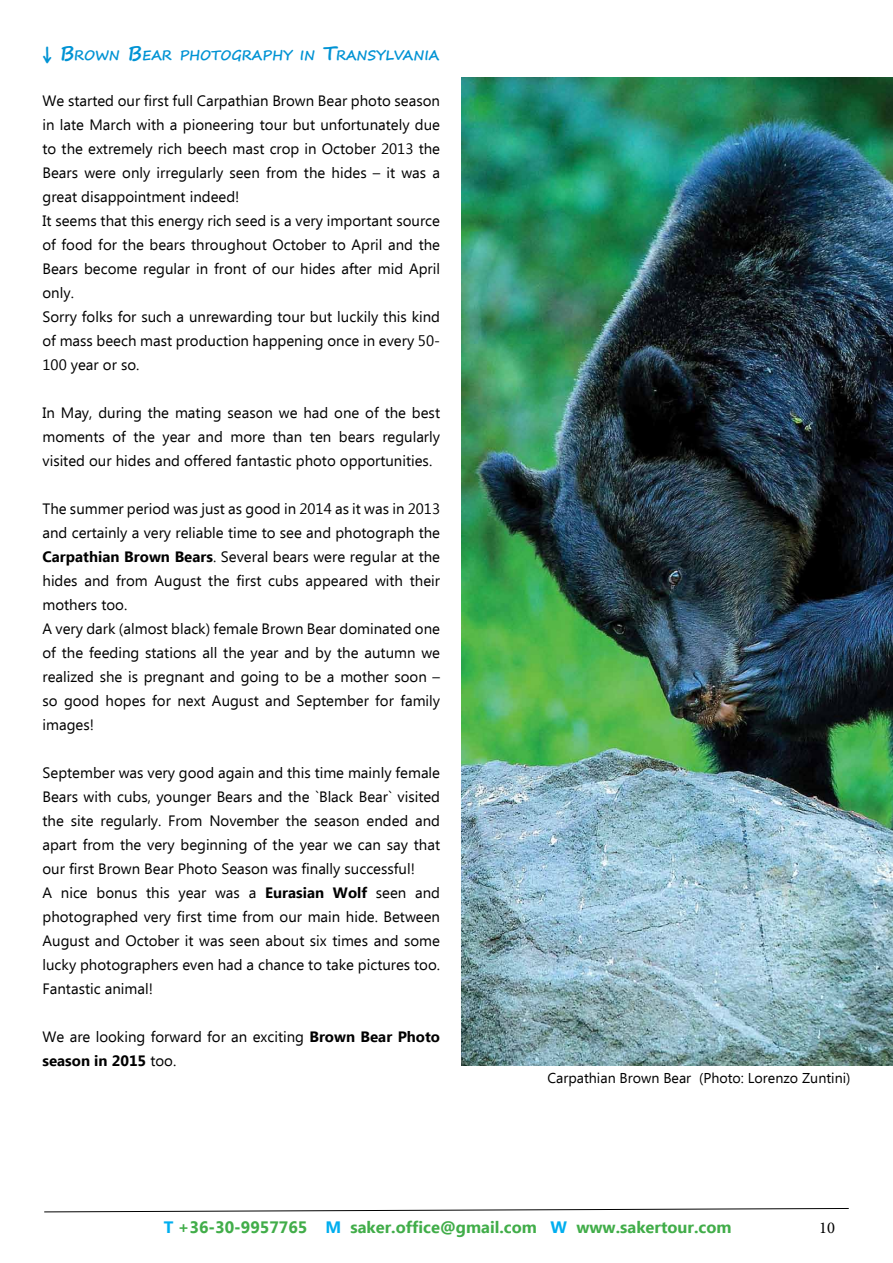
<style>
.page{position:relative;width:893px;height:1263px;background:#fff}
.page>*{position:absolute;margin:0;border:0;box-sizing:border-box;transform-origin:0 0}
.t1{font:700 16.5px "Ebrima";color:#41ad49}
.t2{font:16.5px "Minion Pro";color:#000}
.t3{font:15px/24px "Ebrima";color:#000}
.t4{font:14.25px "Ebrima";color:#000}
.t5{font:700 13.65px "Segoe Print";color:#0093d4}
.s1{font-size:19.5px}
.s2{font-weight:700}
.s3{color:#00aeef}
</style>
<div class="page">
<svg style="left:44px;top:1208px;width:805px;height:4px"></svg>
<img style="left:462px;top:78px;width:431px;height:987px">
<p class="t5" style="left:43px;top:43px;width:398px"><span class="s1">↓</span> <span class="s1">B</span>ROWN <span class="s1">B</span>EAR PHOTOGRAPHY IN <span class="s1">T</span>RANSYLVANIA</p>
<p class="t3" style="left:43px;top:89px;width:399px">We started our first full Carpathian Brown Bear photo season in late March with a pioneering tour but unfortunately due to the extremely rich beech mast crop in October 2013 the Bears were only irregularly seen from the hides – it was a great disappointment indeed!<br>It seems that this energy rich seed is a very important source of food for the bears throughout October to April and the Bears become regular in front of our hides after mid April only.<br>Sorry folks for such a unrewarding tour but luckily this kind of mass beech mast production happening once in every 50- 100 year or so.</p>
<p class="t3" style="left:43px;top:401px;width:399px;text-align:justify">In May, during the mating season we had one of the best moments of the year and more than ten bears regularly visited our hides and offered fantastic photo opportunities.</p>
<p class="t3" style="left:43px;top:497px;width:399px">The summer period was just as good in 2014 as it was in 2013 and certainly a very reliable time to see and photograph the <span class="s2">Carpathian Brown Bears</span>. Several bears were regular at the hides and from August the first cubs appeared with their mothers too.<br>A very dark (almost black) female Brown Bear dominated one of the feeding stations all the year and by the autumn we realized she is pregnant and going to be a mother soon – so good hopes for next August and September for family images!</p>
<p class="t3" style="left:43px;top:761px;width:399px">September was very good again and this time mainly female Bears with cubs, younger Bears and the `Black Bear` visited the site regularly. From November the season ended and apart from the very beginning of the year we can say that our first Brown Bear Photo Season was finally successful!<br>A nice bonus this year was a <span class="s2">Eurasian Wolf</span> seen and photographed very first time from our main hide. Between August and October it was seen about six times and some lucky photographers even had a chance to take pictures too.<br>Fantastic animal!</p>
<p class="t3" style="left:43px;top:1025px;width:399px">We are looking forward for an exciting <span class="s2">Brown Bear Photo season in 2015</span> too.</p>
<p class="t4" style="left:547px;top:1068px;width:305px">Carpathian Brown Bear (Photo: Lorenzo Zuntini)</p>
<p class="t1" style="left:164px;top:1214px;width:569px"><span class="s3">T</span> +36-30-9957765 <span class="s3">M</span> saker.office@gmail.com <span class="s3">W</span> www.sakertour.com</p>
<p class="t2" style="left:819px;top:1217px;width:17px">10</p>
</div>
